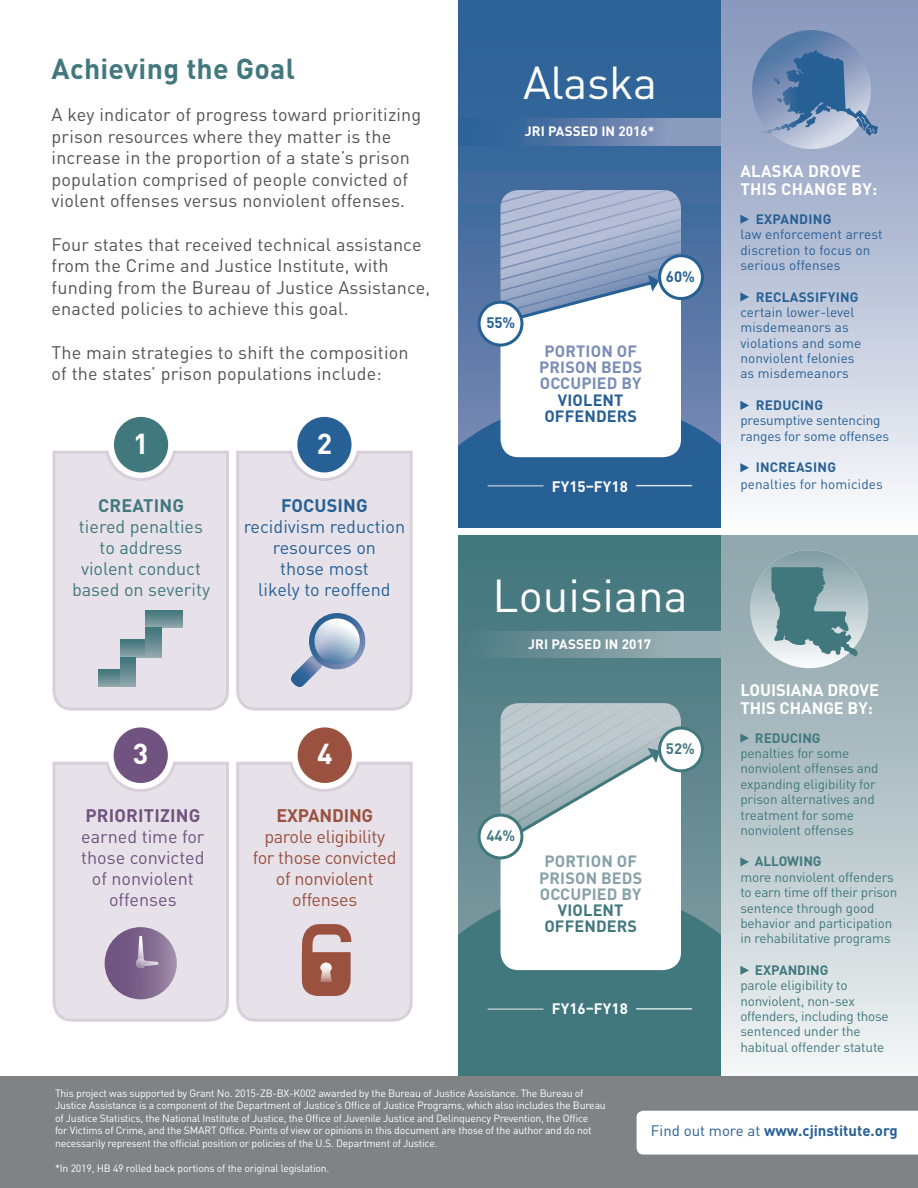
<style>
.page{position:relative;width:918px;height:1188px;background:#fff}
.page>*{position:absolute;margin:0;border:0;box-sizing:border-box;transform-origin:0 0}
.t1{font:45.6px "DIN Pro";color:#fff}
.t2{font:700 28.5px "DIN Pro";letter-spacing:.01em;color:#41787e}
.t3{font:700 28.5px "DIN Pro";color:#fff}
.t4{font:18px/21.6px "DIN Pro";letter-spacing:.01em;color:#535355}
.t5{font:18px/21px "DIN Pro";letter-spacing:-.02em;color:#9b5140;text-align:center}
.t6{font:18px/21px "DIN Pro";color:#276095;text-align:center}
.t7{font:18px/21px "DIN Pro";color:#41787e;text-align:center}
.t8{font:18px/21px "DIN Pro";color:#705380;text-align:center}
.t9{font:700 16.5px/18px "DIN Pro";color:#fff}
.t10{font:700 16.5px/18px "DIN Pro";letter-spacing:.02em;color:#fff}
.t11{font:700 16.2px/16.2px "DIN Pro";letter-spacing:.01em;color:#86a1a7;text-align:center}
.t12{font:700 16.2px/16.2px "DIN Pro";letter-spacing:.01em;color:#7a8db5;text-align:center}
.t13{font:700 15px "DIN Pro";color:#276095}
.t14{font:700 15px "DIN Pro";letter-spacing:.005em;color:#fff}
.t15{font:700 15px "DIN Pro";color:#41787e}
.t16{font:13.5px/15.3px "DIN Pro";letter-spacing:-.01em;color:#41787e}
.t17{font:13.5px/15.3px "DIN Pro";letter-spacing:.01em;color:#276095}
.t18{font:13.5px/15.3px "DIN Pro";letter-spacing:-.01em;color:#276095}
.t19{font:700 13.5px "DIN Pro";letter-spacing:.01em;color:#fff}
.t20{font:10.5px/12.6px "DIN Pro";letter-spacing:-.02em;color:#fff}
.s1{font-weight:700}
.s2{color:#276095}
.s3{color:#41787e}
.s4{font-weight:400}
</style>
<div class="page">
<div style="left:721px;top:535px;width:197px;height:566px;background:linear-gradient(to bottom,#869fa6,#f2f5f6)"></div>
<div style="left:721px;top:0;width:197px;height:528px;background:linear-gradient(to bottom,#8191b8,#f5f6f9)"></div>
<svg style="left:740px;top:215px;width:9px;height:9px"></svg>
<svg style="left:740px;top:292px;width:9px;height:10px"></svg>
<svg style="left:740px;top:401px;width:9px;height:9px"></svg>
<svg style="left:740px;top:463px;width:9px;height:9px"></svg>
<svg style="left:752px;top:30px;width:119px;height:119px;background:#839bbd"></svg>
<svg style="left:741px;top:50px;width:137px;height:86px;background:#738fb5"></svg>
<div style="left:750px;top:550px;width:118px;height:118px;background:linear-gradient(to bottom,#809da3,#fafbfb);border-radius:50%"></div>
<svg style="left:771px;top:567px;width:87px;height:89px;background:#769ca0"></svg>
<svg style="left:740px;top:733px;width:9px;height:10px"></svg>
<svg style="left:740px;top:857px;width:9px;height:9px"></svg>
<svg style="left:740px;top:966px;width:9px;height:9px"></svg>
<svg style="left:458px;top:535px;width:263px;height:354px;background:#507f85"></svg>
<svg style="left:458px;top:889px;width:263px;height:188px;background:#457a80"></svg>
<div style="left:458px;top:631px;width:263px;height:27px;background:linear-gradient(to right,#4c7a81,#a3b4ba)"></div>
<svg style="left:458px;top:0;width:263px;height:190px;background:#326599"></svg>
<div style="left:458px;top:118px;width:263px;height:27px;background:linear-gradient(to right,#225a91,#9aa2c3)"></div>
<hr style="left:488px;top:1008px;width:55px;height:2px;background:#fff">
<hr style="left:637px;top:1008px;width:55px;height:2px;background:#fff">
<div style="left:660px;top:728px;width:42px;height:43px;background:#fff;border-radius:50%"></div>
<div style="left:658px;top:727px;width:46px;height:45px;border:3px solid #41787e;border-radius:50%"></div>
<svg style="left:501px;top:703px;width:180px;height:267px"></svg>
<div style="left:479px;top:815px;width:43px;height:43px;background:#fff;border-radius:50%"></div>
<div style="left:478px;top:814px;width:45px;height:45px;border:3px solid #41787e;border-radius:50%"></div>
<svg style="left:458px;top:190px;width:263px;height:338px"></svg>
<svg style="left:236px;top:760px;width:177px;height:262px;background:#e6e1e8"></svg>
<svg style="left:52px;top:760px;width:177px;height:262px;background:#e6e1e8"></svg>
<div style="left:0;top:1077px;width:918px;height:111px;background:#808285"></div>
<div style="left:637px;top:1111px;width:281px;height:44px;background:#fff"></div>
<div style="left:105px;top:927px;width:72px;height:72px;background:linear-gradient(to right,#644677,#9c89a6);border-radius:36px"></div>
<svg style="left:297px;top:919px;width:60px;height:77px;background:#bd918b"></svg>
<svg style="left:136px;top:936px;width:22px;height:32px"></svg>
<div style="left:114px;top:727px;width:54px;height:56px;background:#705380;border-radius:50%"></div>
<div style="left:298px;top:727px;width:54px;height:56px;background:#9b5140;border-radius:50%"></div>
<svg style="left:52px;top:450px;width:177px;height:261px;background:#e5e1e8"></svg>
<div style="left:114px;top:417px;width:54px;height:55px;background:#41787e;border-radius:50%"></div>
<svg style="left:98px;top:669px;width:22px;height:18px"></svg>
<svg style="left:120px;top:640px;width:26px;height:17px"></svg>
<svg style="left:146px;top:610px;width:37px;height:18px"></svg>
<svg style="left:120px;top:657px;width:15px;height:30px"></svg>
<svg style="left:146px;top:628px;width:15px;height:29px"></svg>
<svg style="left:236px;top:450px;width:177px;height:261px;background:#e6e1e8"></svg>
<div style="left:297px;top:417px;width:55px;height:55px;background:#276095;border-radius:50%"></div>
<svg style="left:289px;top:613px;width:79px;height:76px;background:#b7c2d5"></svg>
<p class="t2" style="left:52px;top:49px;width:245px">Achieving the Goal</p>
<p class="t4" style="left:52px;top:103px;width:371px">A key indicator of progress toward prioritizing prison resources where they matter is the increase in the proportion of a state’s prison population comprised of people convicted of violent offenses versus nonviolent offenses.</p>
<p class="t4" style="left:52px;top:233px;width:380px">Four states that received technical assistance from the Crime and Justice Institute, with funding from the Bureau of Justice Assistance, enacted policies to achieve this goal.</p>
<p class="t4" style="left:52px;top:341px;width:359px">The main strategies to shift the composition of the states’ prison populations include:</p>
<p class="t3" style="left:133px;top:424px;width:17px">1</p>
<p class="t7" style="left:72px;top:494px;width:140px"><span class="s1">CREATING<br></span>tiered penalties to address violent conduct based on severity</p>
<p class="t3" style="left:317px;top:424px;width:17px">2</p>
<p class="t6" style="left:244px;top:494px;width:163px"><span class="s1">FOCUSING </span>recidivism reduction resources on<br>those most<br>likely to reoffend</p>
<p class="t3" style="left:133px;top:735px;width:17px">3</p>
<p class="t3" style="left:317px;top:735px;width:17px">4</p>
<p class="t8" style="left:81px;top:804px;width:125px"><span class="s1">PRIORITIZING </span>earned time for those convicted of nonviolent offenses</p>
<p class="t5" style="left:253px;top:804px;width:145px"><span class="s1">EXPANDING </span>parole eligibility for those convicted of nonviolent offenses</p>
<p class="t1" style="left:523px;top:52px;width:136px">Alaska</p>
<p class="t19" style="left:525px;top:122px;width:131px">JRI PASSED IN 2016*</p>
<p class="t13" style="left:486px;top:313px;width:31px">55%</p>
<p class="t13" style="left:666px;top:266px;width:31px">60%</p>
<p class="t12" style="left:539px;top:342px;width:105px">PORTION OF<br>PRISON BEDS<br>OCCUPIED BY<br><span class="s2">VIOLENT<br>OFFENDERS</span></p>
<p class="t14" style="left:552px;top:476px;width:78px">FY15–FY18</p>
<p class="t1" style="left:493px;top:565px;width:197px">Louisiana</p>
<p class="t19" style="left:528px;top:635px;width:125px">JRI PASSED IN 2017</p>
<p class="t15" style="left:666px;top:739px;width:31px">52%</p>
<p class="t15" style="left:486px;top:826px;width:31px">44%</p>
<p class="t11" style="left:539px;top:853px;width:105px">PORTION OF<br>PRISON BEDS<br>OCCUPIED BY<br><span class="s3">VIOLENT<br>OFFENDERS</span></p>
<p class="t14" style="left:552px;top:998px;width:78px">FY16–FY18</p>
<p class="t10" style="left:740px;top:161px;width:138px">ALASKA DROVE<br>THIS CHANGE BY:</p>
<p class="t17" style="left:740px;top:211px;width:144px;text-indent:15px"><span class="s1">EXPANDING<br></span>law enforcement arrest discretion to focus on serious offenses</p>
<p class="t17" style="left:740px;top:288px;width:122px;text-indent:15px"><span class="s1">RECLASSIFYING </span>certain lower-level misdemeanors as violations and some nonviolent felonies as misdemeanors</p>
<p class="t18" style="left:740px;top:397px;width:150px;text-indent:15px"><span class="s1">REDUCING </span>presumptive sentencing ranges for some offenses</p>
<p class="t17" style="left:740px;top:459px;width:144px;line-height:16.2px;text-indent:15px"><span class="s1">INCREASING </span>penalties for homicides</p>
<p class="t9" style="left:740px;top:680px;width:140px">LOUISIANA DROVE<br>THIS CHANGE BY:</p>
<p class="t16" style="left:740px;top:730px;width:140px;text-indent:15px"><span class="s1">REDUCING<br></span>penalties for some nonviolent offenses and expanding eligibility for prison alternatives and treatment for some nonviolent offenses</p>
<p class="t16" style="left:740px;top:853px;width:159px;text-indent:15px"><span class="s1">ALLOWING<br></span>more nonviolent offenders to earn time off their prison sentence through good behavior and participation in rehabilitative programs</p>
<p class="t16" style="left:740px;top:962px;width:150px;text-indent:15px"><span class="s1">EXPANDING<br></span>parole eligibility to nonviolent, non-sex offenders, including those sentenced under the habitual offender statute</p>
<p class="t20" style="left:55px;top:1086px;width:552px">This project was supported by Grant No. 2015-ZB-BX-K002 awarded by the Bureau of Justice Assistance. The Bureau of Justice Assistance is a component of the Department of Justice’s Office of Justice Programs, which also includes the Bureau of Justice Statistics, the National Institute of Justice, the Office of Juvenile Justice and Delinquency Prevention, the Office<br>for Victims of Crime, and the SMART Office. Points of view or opinions in this document are those of the author and do not necessarily represent the official position or policies of the U.S. Department of Justice.</p>
<p class="t20" style="left:55px;top:1162px;width:276px">*In 2019, HB 49 rolled back portions of the original legislation.</p>
<p class="t13" style="left:651px;top:1121px;width:248px"><span class="s4">Find out more at</span> www.cjinstitute.org</p>
</div>
